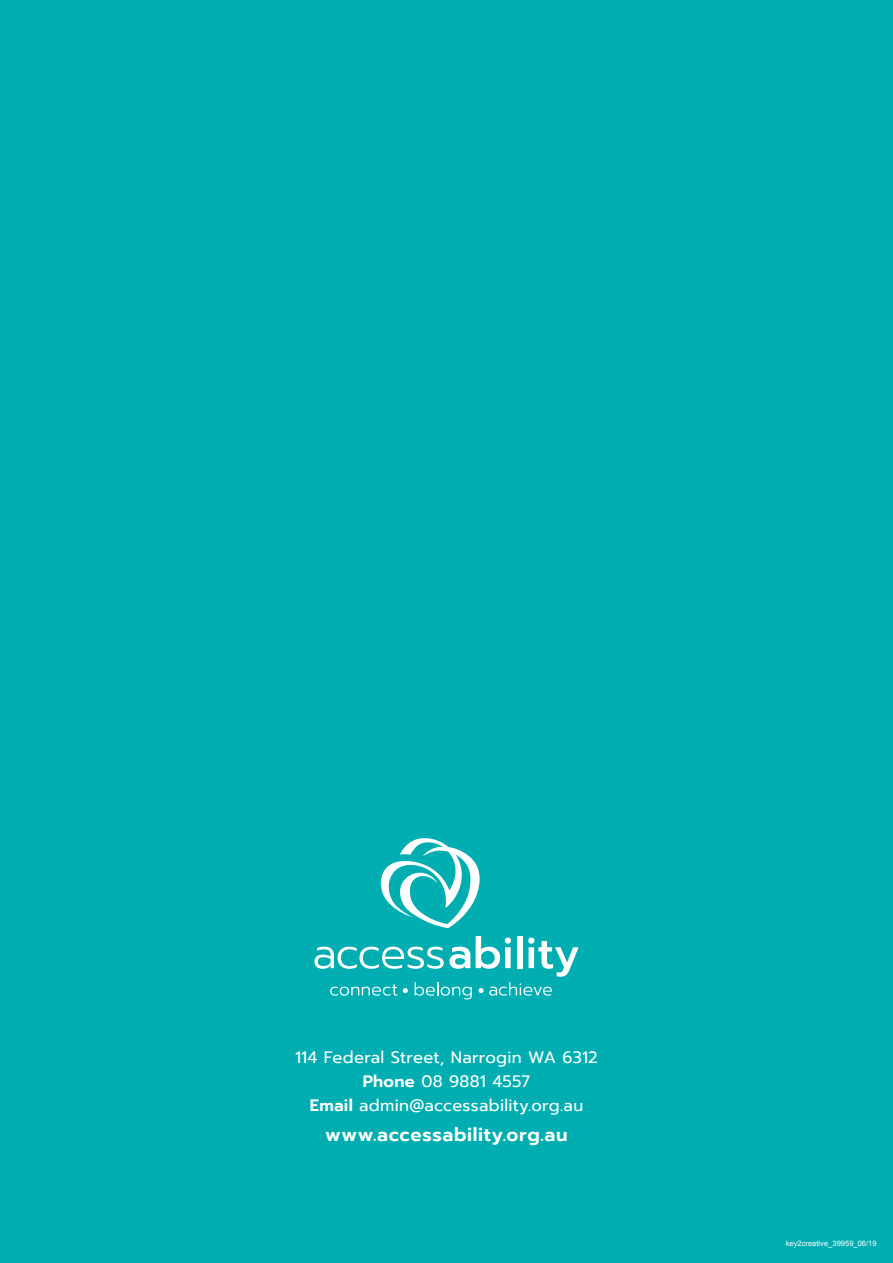
<style>
.page{position:relative;width:893px;height:1263px;background:#00aeb2}
.page>*{position:absolute;margin:0;border:0;box-sizing:border-box;transform-origin:0 0}
.t1{font:600 18.75px "Prompt";letter-spacing:.03em;color:#fff}
.t2{font:16.5px/24px "Prompt";letter-spacing:.015em;color:#fff;text-align:center}
.t3{font:7.5px "Arial";letter-spacing:.005em;color:#fff}
.s1{font-weight:600}
</style>
<div class="page">
<svg style="left:380px;top:838px;width:100px;height:90px"></svg>
<svg style="left:314px;top:936px;width:264px;height:63px"></svg>
<p class="t2" style="left:295px;top:1045px;width:304px">114 Federal Street, Narrogin WA 6312<br><span class="s1">Phone</span> 08 9881 4557<br><span class="s1">Email</span> admin@accessability.org.au</p>
<p class="t1" style="left:325px;top:1120px;width:244px">www.accessability.org.au</p>
<p class="t3" style="left:786px;top:1238px;width:92px">key2creative_39959_06/19</p>
</div>
